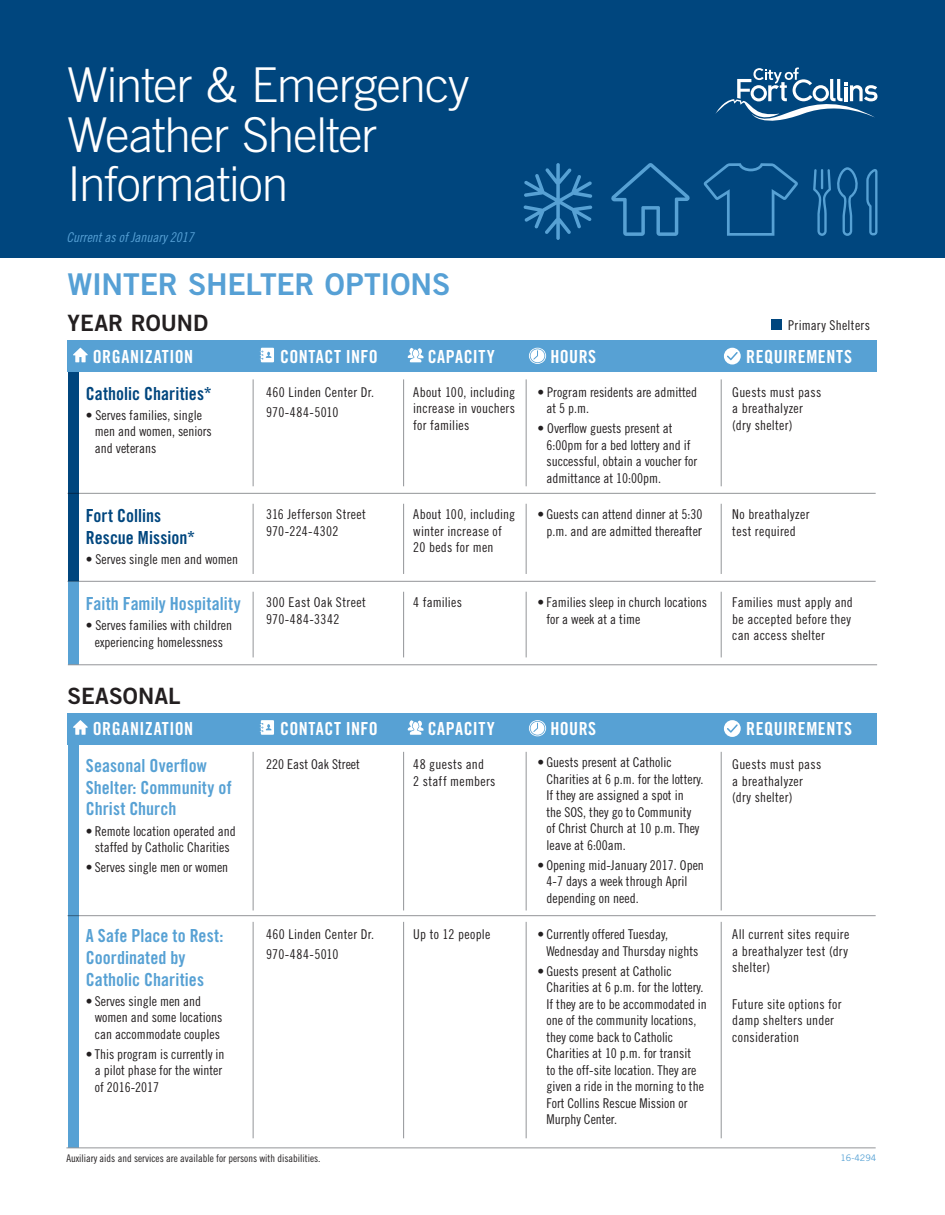
<style>
.page{position:relative;width:945px;height:1215px;background:#fff}
.page>*{position:absolute;margin:0;border:0;box-sizing:border-box;transform-origin:0 0}
.body{font:300 48px/49.5px "Trade Gothic LT Std";letter-spacing:-.02em;color:#fff}
.body-2{font:30px "Trade Gothic LT Std Bd 2";letter-spacing:-.01em;color:#56a0d5}
.body-3{font:22.5px "Trade Gothic LT Std Bd 2";letter-spacing:.005em;color:#231f20}
.body-4{font:18px/21.6px "Trade Gothic LT Std Bd Cn 20";letter-spacing:.005em;color:#57a1d4}
.body-5{font:18px "Trade Gothic LT Std Bd Cn 20";letter-spacing:.025em;color:#fff}
.body-6{font:18px/21.6px "Trade Gothic LT Std Bd Cn 20";color:#00467e}
.body-7{font:13.5px/16.5px "Trade Gothic LT Std Cn 18";color:#231f20}
.body-8{font:13.5px/16.5px "Trade Gothic LT Std Cn 18";letter-spacing:.02em;color:#231f20}
.body-9{font:13.5px/16.5px "Trade Gothic LT Std Cn 18";letter-spacing:.025em;color:#231f20}
.body-10{font:13.5px/16.5px "Trade Gothic LT Std Cn 18";letter-spacing:.03em;color:#231f20}
.body-11{font:13.5px "Trade Gothic LT Std Cn 18 Obl";color:#56a0d5}
.body-12{font:10.5px "Trade Gothic LT Std Cn 18";color:#231f20}
.t1{font:9px "Trade Gothic LT Std";color:#55a1d4}
.s1{font-size:15px}
</style>
<div class="page">
<div style="left:68px;top:372px;width:10px;height:209px;background:#00467e"></div>
<div style="left:68px;top:582px;width:10px;height:83px;background:#57a1d4"></div>
<div style="left:68px;top:916px;width:10px;height:232px;background:#57a1d4"></div>
<div style="left:68px;top:745px;width:10px;height:171px;background:#57a1d4"></div>
<div style="left:0;top:0;width:945px;height:258px;background:#00467e"></div>
<svg style="left:716px;top:68px;width:162px;height:53px"></svg>
<svg style="left:611px;top:163px;width:79px;height:73px"></svg>
<svg style="left:704px;top:163px;width:94px;height:73px"></svg>
<svg style="left:813px;top:167px;width:45px;height:69px"></svg>
<hr style="left:821px;top:169px;width:2px;height:20px;background:#57a1d4">
<svg style="left:866px;top:169px;width:11px;height:66px"></svg>
<svg style="left:523px;top:163px;width:69px;height:77px"></svg>
<div style="left:68px;top:340px;width:809px;height:32px;background:#57a1d4"></div>
<div style="left:68px;top:713px;width:809px;height:32px;background:#57a1d4"></div>
<hr style="left:66px;top:1148px;width:810px;height:1px;background:#939598">
<hr style="left:253px;top:379px;width:1px;height:107px;background:#939598">
<hr style="left:253px;top:504px;width:1px;height:70px;background:#939598">
<hr style="left:253px;top:592px;width:1px;height:65px;background:#939598">
<hr style="left:403px;top:379px;width:1px;height:107px;background:#939598">
<hr style="left:403px;top:504px;width:1px;height:70px;background:#939598">
<hr style="left:403px;top:592px;width:1px;height:65px;background:#939598">
<hr style="left:526px;top:379px;width:1px;height:107px;background:#939598">
<hr style="left:526px;top:504px;width:1px;height:70px;background:#939598">
<hr style="left:526px;top:592px;width:1px;height:65px;background:#939598">
<hr style="left:721px;top:379px;width:1px;height:107px;background:#939598">
<hr style="left:253px;top:922px;width:1px;height:216px;background:#939598">
<hr style="left:403px;top:922px;width:1px;height:216px;background:#939598">
<hr style="left:526px;top:922px;width:1px;height:216px;background:#939598">
<hr style="left:721px;top:922px;width:1px;height:216px;background:#939598">
<hr style="left:253px;top:752px;width:1px;height:159px;background:#939598">
<hr style="left:403px;top:752px;width:1px;height:159px;background:#939598">
<hr style="left:526px;top:752px;width:1px;height:159px;background:#939598">
<hr style="left:721px;top:752px;width:1px;height:159px;background:#939598">
<hr style="left:721px;top:504px;width:1px;height:70px;background:#939598">
<hr style="left:721px;top:592px;width:1px;height:65px;background:#939598">
<hr style="left:68px;top:664px;width:809px;height:1px;background:#939598">
<div style="left:771px;top:319px;width:11px;height:11px;background:#00467e"></div>
<svg style="left:73px;top:348px;width:15px;height:14px"></svg>
<svg style="left:73px;top:720px;width:15px;height:15px"></svg>
<svg style="left:260px;top:348px;width:14px;height:14px"></svg>
<svg style="left:260px;top:720px;width:14px;height:15px"></svg>
<svg style="left:408px;top:348px;width:16px;height:14px"></svg>
<svg style="left:408px;top:720px;width:16px;height:15px"></svg>
<svg style="left:529px;top:348px;width:17px;height:16px"></svg>
<svg style="left:529px;top:720px;width:17px;height:16px"></svg>
<svg style="left:724px;top:348px;width:17px;height:17px"></svg>
<svg style="left:724px;top:720px;width:17px;height:17px"></svg>
<hr style="left:68px;top:493px;width:808px;height:1px;background:#939598">
<hr style="left:68px;top:581px;width:808px;height:1px;background:#939598">
<hr style="left:68px;top:915px;width:808px;height:1px;background:#939598">
<p class="body" style="left:68px;top:60px;width:404px">Winter &amp; Emergency<br>Weather Shelter<br>Information</p>
<p class="body-11" style="left:66px;top:229px;width:129px">Current as of January 2017</p>
<p class="body-2" style="left:68px;top:266px;width:384px">WINTER SHELTER OPTIONS</p>
<p class="body-3" style="left:68px;top:309px;width:142px">YEAR ROUND</p>
<p class="body-8" style="left:788px;top:317px;width:83px">Primary Shelters</p>
<p class="body-5" style="left:93px;top:345px;width:102px">ORGANIZATION</p>
<p class="body-5" style="left:280px;top:345px;width:99px">CONTACT INFO</p>
<p class="body-5" style="left:428px;top:345px;width:69px">CAPACITY</p>
<p class="body-5" style="left:551px;top:345px;width:47px">HOURS</p>
<p class="body-5" style="left:746px;top:345px;width:107px">REQUIREMENTS</p>
<p class="body-6" style="left:86px;top:383px;width:128px">Catholic Charities*</p>
<p class="body-7" style="left:95px;top:407px;width:118px;text-indent:-9px">• Serves families, single men and women, seniors and veterans</p>
<p class="body-8" style="left:266px;top:383px;width:110px">460 Linden Center Dr.</p>
<p class="body-7" style="left:266px;top:403px;width:74px">970-484-5010</p>
<p class="body-7" style="left:413px;top:383px;width:104px;text-align:justify">About 100, including increase in vouchers for families</p>
<p class="body-7" style="left:547px;top:383px;width:152px;text-indent:-9px">• Program residents are admitted at 5 p.m.</p>
<p class="body-7" style="left:547px;top:420px;width:152px;text-indent:-9px">• Overflow guests present at<br>6:00pm for a bed lottery and if successful, obtain a voucher for admittance at 10:00pm.</p>
<p class="body-8" style="left:732px;top:383px;width:90px">Guests must pass a breathalyzer (dry shelter)</p>
<p class="body-6" style="left:86px;top:505px;width:111px">Fort Collins<br>Rescue Mission*</p>
<p class="body-7" style="left:86px;top:551px;width:154px">• Serves single men and women</p>
<p class="body-4" style="left:86px;top:593px;width:156px">Faith Family Hospitality</p>
<p class="body-7" style="left:86px;top:617px;width:148px;text-align:center">• Serves families with children experiencing homelessness</p>
<p class="body-9" style="left:266px;top:506px;width:101px">316 Jefferson Street<br>970-224-4302</p>
<p class="body-10" style="left:266px;top:594px;width:101px">300 East Oak Street<br>970-484-3342</p>
<p class="body-8" style="left:413px;top:506px;width:104px">About 100, including winter increase of<br>20 beds for men</p>
<p class="body-7" style="left:413px;top:594px;width:50px">4 families</p>
<p class="body-7" style="left:538px;top:506px;width:166px;text-align:right">• Guests can attend dinner at 5:30 p.m. and are admitted thereafte<span class="s1">r</span></p>
<p class="body-7" style="left:547px;top:594px;width:162px;text-indent:-9px">• Families sleep in church locations for a week at a time</p>
<p class="body-9" style="left:732px;top:506px;width:79px">No breathalyzer test required</p>
<p class="body-8" style="left:732px;top:594px;width:122px">Families must apply and be accepted before they can access shelter</p>
<p class="body-3" style="left:68px;top:682px;width:115px">SEASONAL</p>
<p class="body-5" style="left:93px;top:718px;width:102px">ORGANIZATION</p>
<p class="body-5" style="left:280px;top:718px;width:99px">CONTACT INFO</p>
<p class="body-5" style="left:428px;top:718px;width:69px">CAPACITY</p>
<p class="body-5" style="left:551px;top:718px;width:47px">HOURS</p>
<p class="body-5" style="left:746px;top:718px;width:107px">REQUIREMENTS</p>
<p class="body-4" style="left:86px;top:755px;width:148px">Seasonal Overflow<br>Shelter: Community of<br>Christ Church</p>
<p class="body-7" style="left:86px;top:822px;width:151px;text-align:center">• Remote location operated and staffed by Catholic Charities</p>
<p class="body-7" style="left:86px;top:859px;width:144px">• Serves single men or women</p>
<p class="body-7" style="left:266px;top:756px;width:95px">220 East Oak Street</p>
<p class="body-8" style="left:413px;top:756px;width:84px">48 guests and<br>2 staff members</p>
<p class="body-7" style="left:547px;top:754px;width:158px;text-indent:-9px">• Guests present at Catholic<br>Charities at 6 p.m. for the lottery.<br>If they are assigned a spot in<br>the SOS, they go to Community of Christ Church at 10 p.m. They leave at 6:00am.</p>
<p class="body-7" style="left:547px;top:856px;width:159px;text-indent:-9px">• Opening mid-January 2017. Open<br>4-7 days a week through April depending on need.</p>
<p class="body-8" style="left:732px;top:756px;width:90px">Guests must pass a breathalyzer (dry shelter)</p>
<p class="body-4" style="left:86px;top:925px;width:139px">A Safe Place to Rest:<br>Coordinated by<br>Catholic Charities</p>
<p class="body-7" style="left:95px;top:992px;width:129px;text-indent:-9px">• Serves single men and women and some locations can accommodate couples</p>
<p class="body-7" style="left:95px;top:1045px;width:131px;text-indent:-9px">• This program is currently in a pilot phase for the winter of 2016-2017</p>
<p class="body-8" style="left:266px;top:926px;width:110px">460 Linden Center Dr.</p>
<p class="body-7" style="left:266px;top:946px;width:74px">970-484-5010</p>
<p class="body-8" style="left:413px;top:926px;width:79px">Up to 12 people</p>
<p class="body-7" style="left:547px;top:926px;width:153px;text-indent:-9px">• Currently offered Tuesday,<br>Wednesday and Thursday nights</p>
<p class="body-7" style="left:547px;top:962px;width:162px;text-indent:-9px">• Guests present at Catholic<br>Charities at 6 p.m. for the lottery.<br>If they are to be accommodated in one of the community locations, they come back to Catholic<br>Charities at 10 p.m. for transit<br>to the off-site location. They are given a ride in the morning to the<br>Fort Collins Rescue Mission or<br>Murphy Center.</p>
<p class="body-7" style="left:732px;top:926px;width:118px;text-align:justify">All current sites require a breathalyzer test (dry shelter)</p>
<p class="body-8" style="left:732px;top:995px;width:111px">Future site options for damp shelters under consideration</p>
<p class="body-12" style="left:66px;top:1152px;width:256px">Auxiliary aids and services are available for persons with disabilities.</p>
<p class="t1" style="left:840px;top:1152px;width:37px">16-4294</p>
</div>
